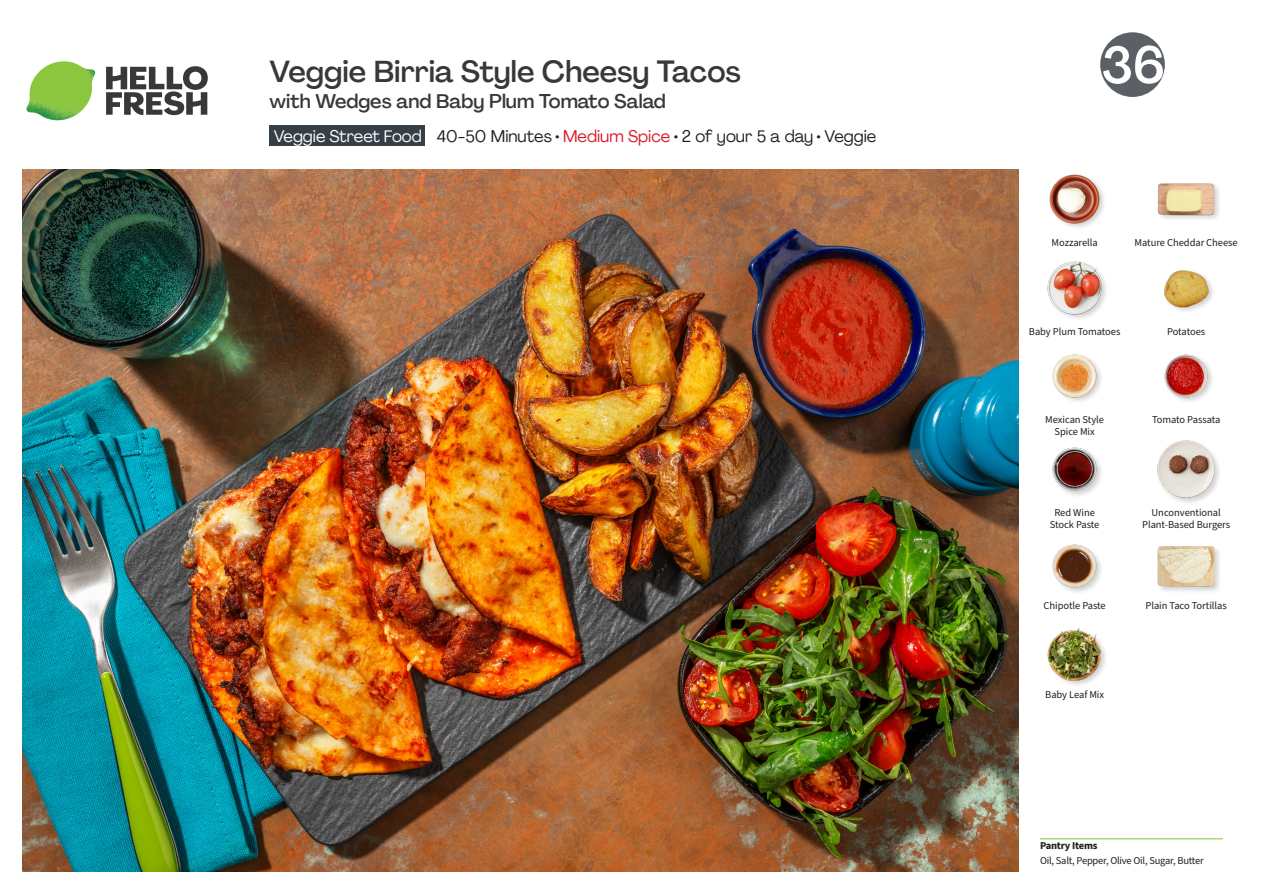
<style>
.page{position:relative;width:1263px;height:893px;background:#fff}
.page>*{position:absolute;margin:0;border:0;box-sizing:border-box;transform-origin:0 0}
.t1{font:500 51px "Agrandir";color:#fff}
._15_Titel_UK{font:500 30px "Agrandir";letter-spacing:-.005em;color:#383839}
._15_Titel_UK-2{font:500 19.5px "Agrandir";color:#383839}
._02_Box_Type{font:16.5px "Agrandir";color:#231f20}
._02_Box_Type-2{font:16.5px "Agrandir";color:#fff}
._18_FRONT_ingredients_UK{font:10.5px/12px "Source Sans Pro";letter-spacing:-.005em;color:#231f20;text-align:center}
._14_Allergene_Text_7pt{font:10.5px "Source Sans Pro";letter-spacing:-.02em;color:#231f20}
._14_Allergene_Text_7pt-2{font:700 10.5px "Source Sans Pro";letter-spacing:-.02em;color:#231f20}
.s1{color:#da1b2b}
</style>
<div class="page">
<svg style="left:106px;top:66px;width:102px;height:49px"></svg>
<img style="left:26px;top:61px;width:69px;height:59px">
<img style="left:22px;top:170px;width:997px;height:702px">
<hr style="left:1040px;top:838px;width:183px;height:1px;background:#81c340">
<div style="left:270px;top:126px;width:155px;height:20px;background:#353f48"></div>
<img style="left:1052px;top:544px;width:49px;height:48px">
<div style="left:1047px;top:627px;width:61px;height:61px;background:#231f20;opacity:.2"></div>
<img style="left:1047px;top:627px;width:56px;height:57px">
<div style="left:1157px;top:545px;width:65px;height:49px;background:#231f20;opacity:.2"></div>
<img style="left:1157px;top:545px;width:58px;height:49px">
<img style="left:1052px;top:354px;width:49px;height:47px">
<img style="left:1052px;top:447px;width:49px;height:48px">
<div style="left:1157px;top:439px;width:65px;height:66px;background:#231f20;opacity:.2"></div>
<img style="left:1157px;top:440px;width:58px;height:58px">
<img style="left:1164px;top:354px;width:48px;height:47px">
<img style="left:1049px;top:174px;width:54px;height:53px">
<div style="left:1047px;top:260px;width:61px;height:61px;background:#231f20;opacity:.2"></div>
<img style="left:1047px;top:260px;width:56px;height:56px">
<img style="left:1164px;top:270px;width:49px;height:41px">
<div style="left:1157px;top:182px;width:64px;height:40px;background:#231f20;opacity:.2"></div>
<img style="left:1157px;top:182px;width:58px;height:40px">
<svg style="left:1100px;top:32px;width:65px;height:65px"></svg>
<p class="_15_Titel_UK" style="left:270px;top:53px;width:473px">Veggie Birria Style Cheesy Tacos</p>
<p class="_15_Titel_UK-2" style="left:270px;top:89px;width:398px">with Wedges and Baby Plum Tomato Salad</p>
<p class="_02_Box_Type-2" style="left:274px;top:126px;width:149px">Veggie Street Food</p>
<p class="_02_Box_Type" style="left:437px;top:126px;width:441px">40-50 Minutes • <span class="s1">Medium Spice</span> • 2 of your 5 a day • Veggie</p>
<p class="t1" style="left:1101px;top:33px;width:65px">36</p>
<p class="_18_FRONT_ingredients_UK" style="left:1051px;top:237px;width:48px">Mozzarella</p>
<p class="_18_FRONT_ingredients_UK" style="left:1134px;top:237px;width:105px">Mature Cheddar Cheese</p>
<p class="_18_FRONT_ingredients_UK" style="left:1029px;top:325px;width:93px">Baby Plum Tomatoes</p>
<p class="_18_FRONT_ingredients_UK" style="left:1167px;top:325px;width:40px">Potatoes</p>
<p class="_18_FRONT_ingredients_UK" style="left:1045px;top:414px;width:60px">Mexican Style</p>
<p class="_18_FRONT_ingredients_UK" style="left:1152px;top:414px;width:70px">Tomato Passata</p>
<p class="_18_FRONT_ingredients_UK" style="left:1054px;top:426px;width:42px">Spice Mix</p>
<p class="_18_FRONT_ingredients_UK" style="left:1050px;top:507px;width:51px">Red Wine<br>Stock Paste</p>
<p class="_18_FRONT_ingredients_UK" style="left:1142px;top:507px;width:90px">Unconventional<br>Plant-Based Burgers</p>
<p class="_18_FRONT_ingredients_UK" style="left:1044px;top:600px;width:64px">Chipotle Paste</p>
<p class="_18_FRONT_ingredients_UK" style="left:1145px;top:600px;width:83px">Plain Taco Tortillas</p>
<p class="_18_FRONT_ingredients_UK" style="left:1045px;top:689px;width:60px">Baby Leaf Mix</p>
<p class="_14_Allergene_Text_7pt-2" style="left:1040px;top:839px;width:59px">Pantry Items</p>
<p class="_14_Allergene_Text_7pt" style="left:1040px;top:854px;width:165px">Oil, Salt, Pepper, Olive Oil, Sugar, Butter</p>
</div>
